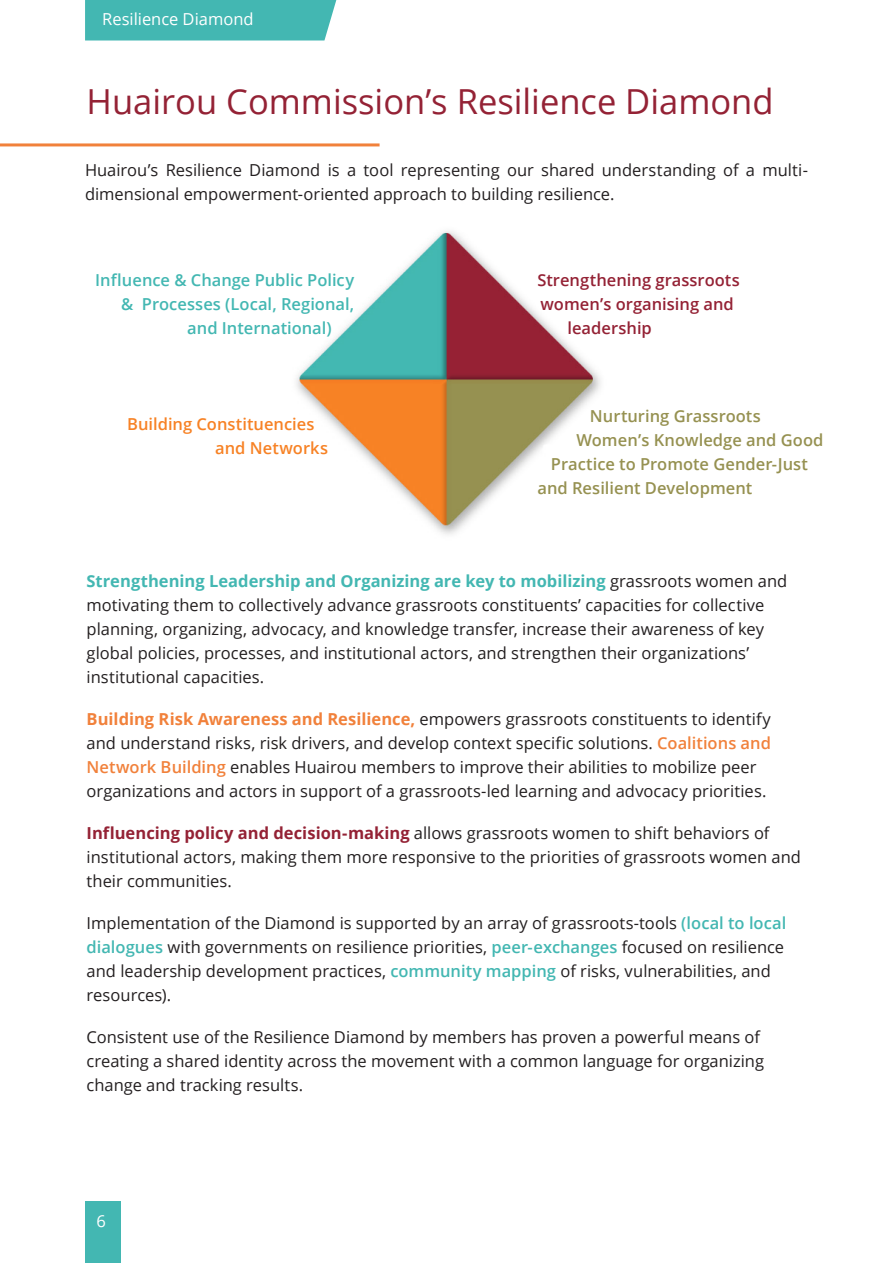
<style>
.page{position:relative;width:893px;height:1263px;background:#fff}
.page>*{position:absolute;margin:0;border:0;box-sizing:border-box;transform-origin:0 0}
.Heading{font:34.5px "Open Sans";color:#942235}
.Body_Text{font:16.5px/24px "Open Sans";color:#231f20}
.Body_Text-2{font:600 16.5px "Open Sans";color:#969151}
.Body_Text-3{font:600 16.5px "Open Sans";color:#43b7b2}
.Body_Text-4{font:600 16.5px "Open Sans";color:#942235}
.Body_Text-5{font:600 16.5px/24px "Open Sans";color:#f78225}
.Heading-2{font:16.5px "Open Sans";color:#fff}
.s1{font-weight:700;color:#43b7b2}
.s2{font-weight:700;color:#f1813b}
.s3{font-weight:600;color:#f1813b}
.s4{font-weight:700;color:#942235}
.s5{font-weight:600;color:#43b7b2}
</style>
<div class="page">
<div style="left:85px;top:0;width:251px;height:41px;background:#43b7b2"></div>
<div style="left:85px;top:1201px;width:36px;height:62px;background:#43b7b2"></div>
<img style="left:296px;top:231px;width:305px;height:304px">
<hr style="left:0;top:143px;width:380px;height:3px;background:#f1813b">
<p class="Heading-2" style="left:102px;top:8px;width:153px">Resilience Diamond</p>
<p class="Heading" style="left:87px;top:78px;width:688px">Huairou Commission’s Resilience Diamond</p>
<p class="Body_Text" style="left:85px;top:158px;width:724px">Huairou’s Resilience Diamond is a tool representing our shared understanding of a multi&shy;dimensional empowerment-oriented approach to building resilience.</p>
<p class="Body_Text-3" style="left:95px;top:268px;width:260px">Influence &amp; Change Public Policy</p>
<p class="Body_Text-3" style="left:121px;top:292px;width:235px">&amp; Processes (Local, Regional,</p>
<p class="Body_Text-3" style="left:187px;top:316px;width:146px">and International)</p>
<p class="Body_Text-5" style="left:215px;top:411px;width:114px;text-indent:-88px">Building Constituencies and Networks</p>
<p class="Body_Text-4" style="left:537px;top:268px;width:204px">Strengthening grassroots</p>
<p class="Body_Text-4" style="left:540px;top:292px;width:195px">women’s organising and</p>
<p class="Body_Text-4" style="left:567px;top:316px;width:86px">leadership</p>
<p class="Body_Text-2" style="left:590px;top:405px;width:172px">Nurturing Grassroots</p>
<p class="Body_Text-2" style="left:576px;top:429px;width:249px">Women’s Knowledge and Good</p>
<p class="Body_Text-2" style="left:551px;top:453px;width:259px">Practice to Promote Gender-Just</p>
<p class="Body_Text-2" style="left:537px;top:477px;width:216px">and Resilient Development</p>
<p class="Body_Text" style="left:87px;top:569px;width:702px"><span class="s1">Strengthening Leadership and Organizing are key to mobilizing</span> grassroots women and motivating them to collectively advance grassroots constituents’ capacities for collective planning, organizing, advocacy, and knowledge transfer, increase their awareness of key global policies, processes, and institutional actors, and strengthen their organizations’ institutional capacities.</p>
<p class="Body_Text" style="left:87px;top:707px;width:686px"><span class="s2">Building Risk Awareness and Resilience,</span> empowers grassroots constituents to identify and understand risks, risk drivers, and develop context specific solutions. <span class="s3">Coalitions and Network Building</span> enables Huairou members to improve their abilities to mobilize peer organizations and actors in support of a grassroots-led learning and advocacy priorities.</p>
<p class="Body_Text" style="left:87px;top:821px;width:716px"><span class="s4">Influencing policy and decision-making</span> allows grassroots women to shift behaviors of institutional actors, making them more responsive to the priorities of grassroots women and their communities.</p>
<p class="Body_Text" style="left:87px;top:911px;width:701px">Implementation of the Diamond is supported by an array of grassroots-tools <span class="s5">(local to local dialogues</span> with governments on resilience priorities, <span class="s5">peer-exchanges</span> focused on resilience and leadership development practices, <span class="s5">community mapping</span> of risks, vulnerabilities, and resources).</p>
<p class="Body_Text" style="left:87px;top:1025px;width:679px">Consistent use of the Resilience Diamond by members has proven a powerful means of creating a shared identity across the movement with a common language for organizing change and tracking results.</p>
<p class="Heading-2" style="left:97px;top:1209px;width:11px">6</p>
</div>
